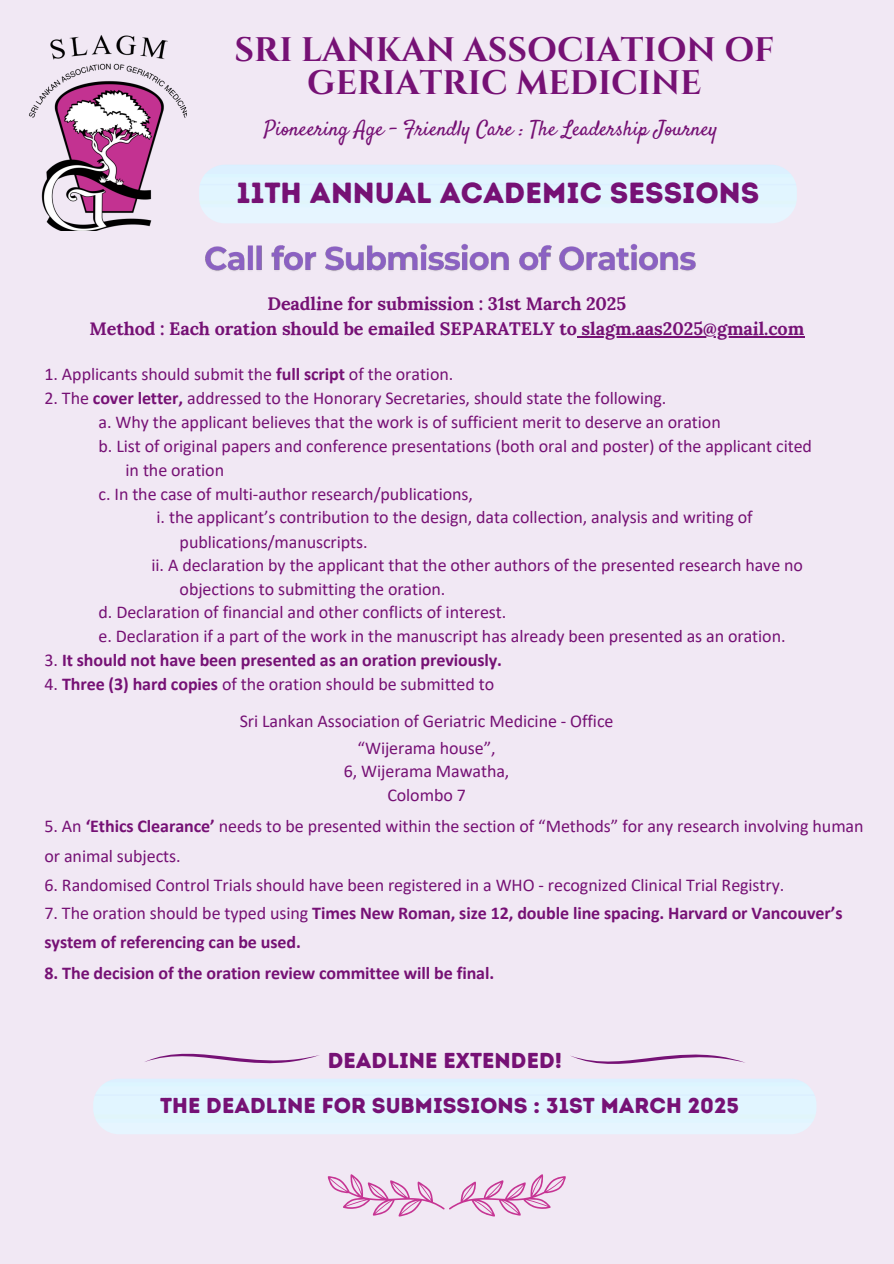
<style>
.page{position:relative;width:894px;height:1264px;background:#fff}
.page>*{position:absolute;margin:0;border:0;box-sizing:border-box;transform-origin:0 0}
.t1{font:700 33.9px/32.7px "Cinzel";color:#761175;text-align:center}
.t2{font:29.1px "Intro Rust Base";color:#761175}
.t3{font:21.6px "Intro Rust Base";color:#761175}
.t4{font:21px "Satisfy";color:#761175}
.t5{font:18px/30.3px "Calibri";letter-spacing:-.005em;color:#761175}
.t6{font:700 18px/28.2px "Calibri";letter-spacing:-.005em;color:#761175}
.t7{font:700 18px/24.8px "Lora";letter-spacing:-.005em;color:#761175;text-align:center}
.s1{font-weight:700}
.s2{font-weight:400}
</style>
<div class="page">
<div style="left:0;top:0;width:893px;height:1263px;background:#f1e8f4"></div>
<img style="left:29px;top:35px;width:157px;height:196px">
<div style="left:199px;top:165px;width:597px;height:58px;background:#e1f5ff;border-radius:26px"></div>
<div style="left:93px;top:1079px;width:723px;height:55px;background:#e1f5ff"></div>
<svg style="left:328px;top:1174px;width:237px;height:42px"></svg>
<svg style="left:145px;top:1053px;width:174px;height:11px"></svg>
<img style="left:205px;top:243px;width:491px;height:28px">
<hr style="left:576px;top:336px;width:228px;height:1px;background:#761175">
<svg style="left:570px;top:1054px;width:175px;height:10px"></svg>
<p class="t1" style="left:234px;top:35px;width:541px">SRI LANKAN ASSOCIATION OF<br>GERIATRIC MEDICINE</p>
<p class="t4" style="left:264px;top:115px;width:455px">Pioneering Age - Friendly Care : The Leadership Journey</p>
<h5 class="t2" style="left:236px;top:175px;width:524px">11TH ANNUAL ACADEMIC SESSIONS</h5>
<h6 class="t7" style="left:89px;top:291px;width:716px">Deadline for submission : 31st March 2025<br>Method : Each oration should be emailed SEPARATELY to slagm.aas2025@gmail.com</h6>
<h6 class="t5" style="left:44px;top:360px;width:410px">1. Applicants should submit the <span class="s1">full script</span> of the oration.</h6>
<p class="t5" style="left:44px;top:384px;width:623px">2. The <span class="s1">cover letter,</span> addressed to the Honorary Secretaries, should state the following.</p>
<p class="t5" style="left:99px;top:408px;width:623px">a. Why the applicant believes that the work is of sufficient merit to deserve an oration</p>
<p class="t5" style="left:99px;top:432px;width:714px">b. List of original papers and conference presentations (both oral and poster) of the applicant cited</p>
<p class="t5" style="left:126px;top:456px;width:100px">in the oration</p>
<p class="t5" style="left:99px;top:480px;width:376px">c. In the case of multi-author research/publications,</p>
<p class="t5" style="left:156px;top:503px;width:597px">i. the applicant’s contribution to the design, data collection, analysis and writing of</p>
<p class="t5" style="left:180px;top:528px;width:189px">publications/manuscripts.</p>
<p class="t5" style="left:151px;top:551px;width:652px">ii. A declaration by the applicant that the other authors of the presented research have no</p>
<p class="t5" style="left:180px;top:575px;width:267px">objections to submitting the oration.</p>
<p class="t5" style="left:99px;top:598px;width:409px">d. Declaration of financial and other conflicts of interest.</p>
<h1 class="t5" style="left:99px;top:622px;width:688px">e. Declaration if a part of the work in the manuscript has already been presented as an oration.</h1>
<p class="t6" style="left:44px;top:647px;width:459px"><span class="s2">3.</span> It should not have been presented as an oration previously.</p>
<p class="t5" style="left:44px;top:670px;width:451px">4. <span class="s1">Three (3) hard copies</span> of the oration should be submitted to</p>
<p class="t5" style="left:240px;top:707px;width:375px">Sri Lankan Association of Geriatric Medicine - Office</p>
<p class="t5" style="left:357px;top:734px;width:139px">“Wijerama house”,</p>
<p class="t5" style="left:344px;top:757px;width:167px">6, Wijerama Mawatha,</p>
<p class="t5" style="left:387px;top:781px;width:80px">Colombo 7</p>
<p class="t5" style="left:44px;top:812px;width:820px">5. An <span class="s1">‘Ethics Clearance’</span> needs to be presented within the section of “Methods” for any research involving human or animal subjects.</p>
<p class="t5" style="left:44px;top:871px;width:741px">6. Randomised Control Trials should have been registered in a WHO - recognized Clinical Trial Registry.</p>
<p class="t6" style="left:44px;top:900px;width:799px"><span class="s2">7. The oration should be typed using</span> Times New Roman, size 12, double line spacing. Harvard or Vancouver’s system of referencing can be used.</p>
<p class="t6" style="left:44px;top:960px;width:451px">8. The decision of the oration review committee will be final.</p>
<h4 class="t3" style="left:328px;top:1046px;width:236px">DEADLINE EXTENDED!</h4>
<p class="t3" style="left:160px;top:1092px;width:580px">THE DEADLINE FOR SUBMISSIONS : 31ST MARCH 2025</p>
</div>
